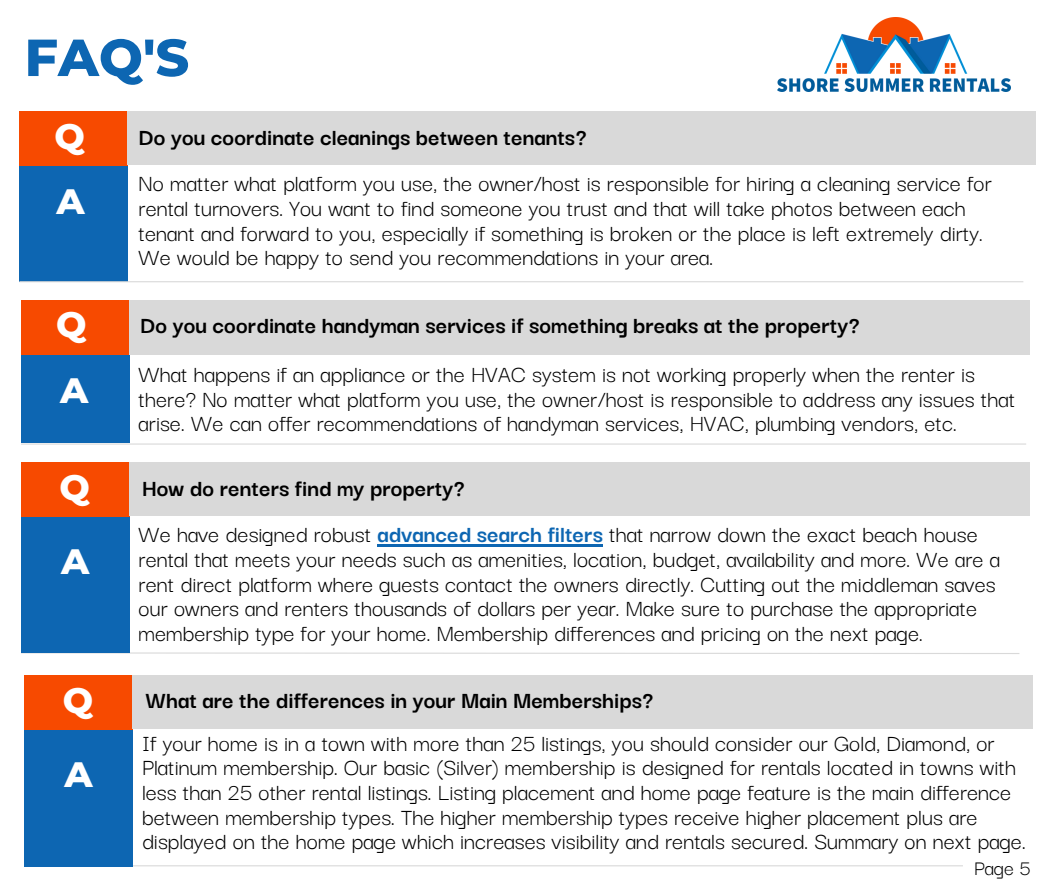
<style>
.page{position:relative;width:1058px;height:887px;background:#fff}
.page>*{position:absolute;margin:0;border:0;box-sizing:border-box;transform-origin:0 0}
.t1{font:800 52.05px "Montserrat";color:#0d66b2}
.t2{font:800 36px "Montserrat";color:#fff}
.t3{font:25.05px/24.6px "Darker Grotesque";color:#000}
.t4{font:700 25.05px "Darker Grotesque";color:#000}
.t5{font:22.2px "Darker Grotesque";color:#000}
.s1{font-weight:700;color:#0d66b2}
</style>
<div class="page">
<img style="left:777px;top:17px;width:233px;height:75px">
<div style="left:19px;top:166px;width:108px;height:115px;background:#0d66b2"></div>
<div style="left:19px;top:112px;width:108px;height:54px;background:#f74a00"></div>
<hr style="left:24px;top:865px;width:939px;height:1px;background:#d9d9d9">
<div style="left:21px;top:354px;width:108px;height:89px;background:#0d66b2"></div>
<div style="left:21px;top:300px;width:108px;height:54px;background:#f74a00"></div>
<hr style="left:21px;top:443px;width:1005px;height:1px;background:#d9d9d9">
<div style="left:25px;top:729px;width:108px;height:137px;background:#0d66b2"></div>
<div style="left:25px;top:675px;width:108px;height:54px;background:#f74a00"></div>
<hr style="left:19px;top:281px;width:1004px;height:1px;background:#d9d9d9">
<div style="left:127px;top:112px;width:908px;height:53px;background:#d9d9d9"></div>
<div style="left:129px;top:300px;width:900px;height:54px;background:#d9d9d9"></div>
<div style="left:133px;top:675px;width:900px;height:53px;background:#d9d9d9"></div>
<svg style="left:21px;top:651px;width:999px;height:3px"></svg>
<div style="left:21px;top:517px;width:108px;height:135px;background:#0d66b2"></div>
<div style="left:21px;top:462px;width:108px;height:54px;background:#f74a00"></div>
<div style="left:129px;top:462px;width:900px;height:53px;background:#d9d9d9"></div>
<hr style="left:377px;top:544px;width:226px;height:2px;background:#0d66b2">
<h1 class="t1" style="left:25px;top:26px;width:166px">FAQ'S</h1>
<h2 class="t2" style="left:54px;top:114px;width:32px">Q</h2>
<p class="t4" style="left:139px;top:119px;width:449px">Do you coordinate cleanings between tenants?</p>
<h2 class="t2" style="left:57px;top:179px;width:30px">A</h2>
<p class="t3" style="left:139px;top:169px;width:855px">No matter what platform you use, the owner/host is responsible for hiring a cleaning service for rental turnovers. You want to find someone you trust and that will take photos between each tenant and forward to you, especially if something is broken or the place is left extremely dirty.<br>We would be happy to send you recommendations in your area.</p>
<h2 class="t2" style="left:56px;top:302px;width:32px">Q</h2>
<p class="t4" style="left:140px;top:307px;width:721px">Do you coordinate handyman services if something breaks at the property?</p>
<h2 class="t2" style="left:60px;top:368px;width:30px">A</h2>
<p class="t3" style="left:139px;top:360px;width:878px">What happens if an appliance or the HVAC system is not working properly when the renter is there? No matter what platform you use, the owner/host is responsible to address any issues that arise. We can offer recommendations of handyman services, HVAC, plumbing vendors, etc.</p>
<h2 class="t2" style="left:59px;top:465px;width:32px">Q</h2>
<h2 class="t2" style="left:61px;top:539px;width:30px">A</h2>
<h2 class="t2" style="left:63px;top:678px;width:32px">Q</h2>
<h2 class="t2" style="left:65px;top:751px;width:30px">A</h2>
<p class="t4" style="left:142px;top:469px;width:324px">How do renters find my property?</p>
<p class="t3" style="left:139px;top:520px;width:863px">We have designed robust <span class="s1">advanced search filters</span> that narrow down the exact beach house rental that meets your needs such as amenities, location, budget, availability and more. We are a rent direct platform where guests contact the owners directly. Cutting out the middleman saves our owners and renters thousands of dollars per year. Make sure to purchase the appropriate membership type for your home. Membership differences and pricing on the next page.</p>
<p class="t4" style="left:145px;top:681px;width:509px">What are the differences in your Main Memberships?</p>
<p class="t3" style="left:142px;top:729px;width:885px">If your home is in a town with more than 25 listings, you should consider our Gold, Diamond, or Platinum membership. Our basic (Silver) membership is designed for rentals located in towns with less than 25 other rental listings. Listing placement and home page feature is the main difference between membership types. The higher membership types receive higher placement plus are displayed on the home page which increases visibility and rentals secured. Summary on next page.</p>
<p class="t5" style="left:974px;top:851px;width:58px">Page 5</p>
</div>
